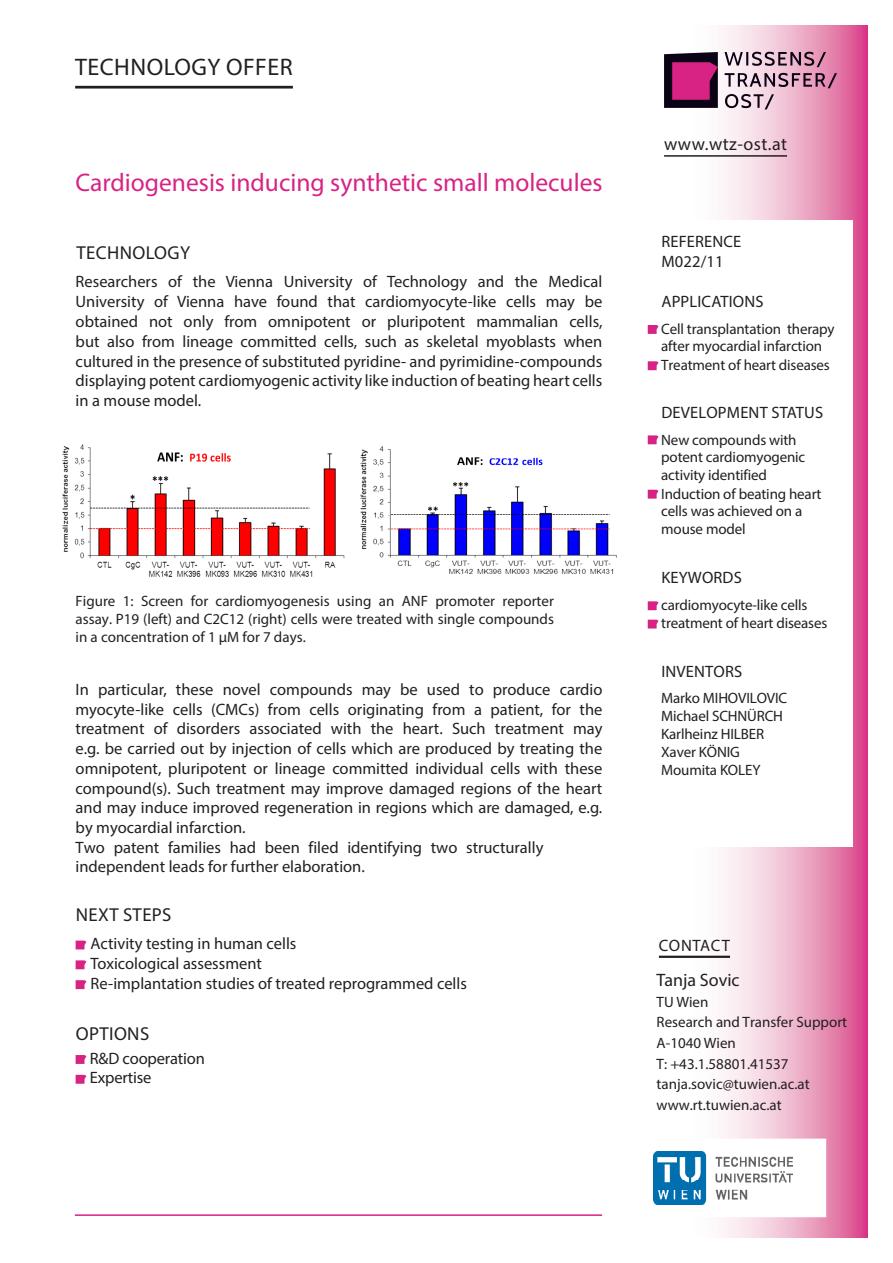
<style>
.page{position:relative;width:893px;height:1263px;background:#fff}
.page>*{position:absolute;margin:0;border:0;box-sizing:border-box;transform-origin:0 0}
.t1{font:25.5px "Myriad Pro";color:#d82385}
.t2{font:24px "Myriad Pro";letter-spacing:.02em;color:#231f20}
.t3{font:18.75px "Myriad Pro";letter-spacing:.02em;color:#231f20}
.t4{font:18px "Myriad Pro";letter-spacing:.025em;color:#231f20}
.t5{font:18px "Myriad Pro";letter-spacing:.005em;color:#231f20}
.t6{font:16.5px/19.6px "Myriad Pro";color:#231f20}
.t7{font:16.5px "Myriad Pro";letter-spacing:.035em;color:#231f20}
.t8{font:15px/17.9px "Myriad Pro";letter-spacing:-.01em;color:#231f20}
</style>
<div class="page">
<hr style="left:75px;top:1214px;width:527px;height:2px;background:#d82385">
<svg style="left:647px;top:26px;width:220px;height:1211px"></svg>
<hr style="left:75px;top:86px;width:218px;height:3px;background:#231f20">
<svg style="left:725px;top:94px;width:49px;height:15px"></svg>
<svg style="left:725px;top:73px;width:112px;height:15px;background:#a78497"></svg>
<svg style="left:724px;top:52px;width:102px;height:15px;background:#a8899a"></svg>
<svg style="left:664px;top:52px;width:54px;height:56px;background:#751851"></svg>
<hr style="left:664px;top:155px;width:123px;height:2px;background:#231f20">
<svg style="left:647px;top:1138px;width:179px;height:79px"></svg>
<svg style="left:76px;top:940px;width:10px;height:9px"></svg>
<svg style="left:76px;top:960px;width:10px;height:9px"></svg>
<svg style="left:76px;top:980px;width:10px;height:9px"></svg>
<svg style="left:76px;top:1055px;width:10px;height:9px"></svg>
<svg style="left:76px;top:1075px;width:10px;height:9px"></svg>
<div style="left:648px;top:220px;width:205px;height:626px;background:#fff"></div>
<svg style="left:648px;top:325px;width:10px;height:9px"></svg>
<svg style="left:648px;top:361px;width:10px;height:9px"></svg>
<svg style="left:648px;top:435px;width:10px;height:9px"></svg>
<svg style="left:648px;top:490px;width:10px;height:9px"></svg>
<svg style="left:648px;top:601px;width:10px;height:9px"></svg>
<svg style="left:648px;top:620px;width:10px;height:8px"></svg>
<hr style="left:659px;top:956px;width:71px;height:2px;background:#231f20">
<img style="left:62px;top:444px;width:283px;height:133px">
<img style="left:360px;top:446px;width:257px;height:128px">
<img style="left:654px;top:1152px;width:138px;height:52px">
<p class="t2" style="left:75px;top:52px;width:219px">TECHNOLOGY OFFER</p>
<p class="t1" style="left:76px;top:166px;width:528px">Cardiogenesis inducing synthetic small molecules</p>
<p class="t3" style="left:77px;top:242px;width:115px">TECHNOLOGY</p>
<p class="t6" style="left:76px;top:272px;width:528px">Researchers of the Vienna University of Technology and the Medical</p>
<p class="t6" style="left:76px;top:292px;width:528px">University of Vienna have found that cardiomyocyte-like cells may be</p>
<p class="t6" style="left:76px;top:311px;width:528px">obtained not only from omnipotent or pluripotent mammalian cells, but also from lineage committed cells, such as skeletal myoblasts when</p>
<p class="t6" style="left:76px;top:351px;width:528px">cultured in the presence of substituted pyridine- and pyrimidine-compounds</p>
<p class="t6" style="left:76px;top:371px;width:528px">displaying potent cardiomyogenic activity like induction of beating heart cells in a mouse model.</p>
<p class="t8" style="left:76px;top:592px;width:480px;text-align:justify">Figure 1: Screen for cardiomyogenesis using an ANF promoter reporter assay. P19 (left) and C2C12 (right) cells were treated with single compounds in a concentration of 1 µM for 7 days.</p>
<p class="t6" style="left:76px;top:679px;width:528px">In particular, these novel compounds may be used to produce cardio myocyte-like cells (CMCs) from cells originating from a patient, for the treatment of disorders associated with the heart. Such treatment may e.g. be carried out by injection of cells which are produced by treating the omnipotent, pluripotent or lineage committed individual cells with these compound(s). Such treatment may improve damaged regions of the heart and may induce improved regeneration in regions which are damaged, e.g. by myocardial infarction.<br>Two patent families had been filed identifying two structurally independent leads for further elaboration.</p>
<p class="t3" style="left:76px;top:903px;width:97px">NEXT STEPS</p>
<p class="t6" style="left:91px;top:934px;width:207px">Activity testing in human cells</p>
<p class="t6" style="left:91px;top:954px;width:173px">Toxicological assessment</p>
<p class="t6" style="left:91px;top:973px;width:378px">Re-implantation studies of treated reprogrammed cells</p>
<p class="t3" style="left:76px;top:1022px;width:75px">OPTIONS</p>
<p class="t6" style="left:90px;top:1048px;width:117px;line-height:19px">R&amp;D cooperation<br>Expertise</p>
<p class="t4" style="left:664px;top:133px;width:125px">www.wtz-ost.at</p>
<p class="t6" style="left:661px;top:232px;width:82px">REFERENCE<br>M022/11</p>
<p class="t6" style="left:661px;top:292px;width:104px">APPLICATIONS</p>
<p class="t8" style="left:661px;top:319px;width:175px">Cell transplantation therapy after myocardial infarction<br>Treatment of heart diseases</p>
<p class="t6" style="left:661px;top:403px;width:163px">DEVELOPMENT STATUS</p>
<p class="t8" style="left:661px;top:430px;width:162px">New compounds with potent cardiomyogenic activity identified<br>Induction of beating heart cells was achieved on a mouse model</p>
<p class="t6" style="left:661px;top:567px;width:82px">KEYWORDS</p>
<p class="t8" style="left:661px;top:596px;width:168px;line-height:18.3px">cardiomyocyte-like cells treatment of heart diseases</p>
<p class="t6" style="left:661px;top:661px;width:82px">INVENTORS</p>
<p class="t8" style="left:661px;top:689px;width:128px">Marko MIHOVILOVIC<br>Michael SCHNÜRCH<br>Karlheinz HILBER<br>Xaver KÖNIG<br>Moumita KOLEY</p>
<p class="t7" style="left:659px;top:935px;width:72px">CONTACT</p>
<p class="t5" style="left:657px;top:968px;width:84px">Tanja Sovic</p>
<p class="t8" style="left:657px;top:992px;width:192px;line-height:20.5px">TU Wien<br>Research and Transfer Support<br>A-1040 Wien<br>T: +43.1.58801.41537 tanja.sovic@tuwien.ac.at www.rt.tuwien.ac.at</p>
</div>
